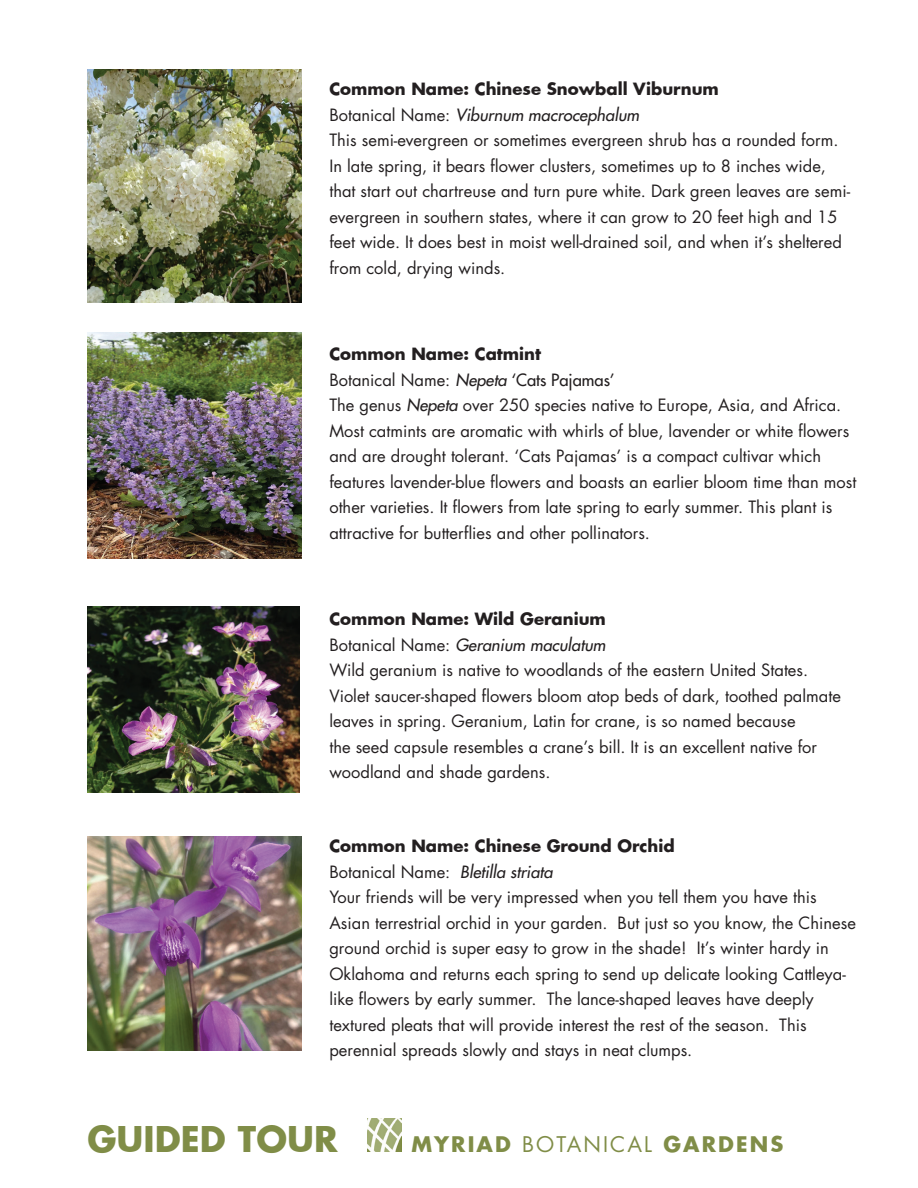
<style>
.page{position:relative;width:918px;height:1188px;background:#fff}
.page>*{position:absolute;margin:0;border:0;box-sizing:border-box;transform-origin:0 0}
.t1{font:700 34.65px "Futura";color:#808d47}
.t2{font:700 21px "Futura";letter-spacing:.1em;color:#808d47}
.t3{font:16.5px/25.5px "Futura Std";color:#231f20}
.t4{font:700 16.5px "Futura";color:#231f20}
.s1{font-weight:500;font-style:italic}
.s2{font-weight:500}
.s3{font-family:"Futura Std";font-weight:400}
</style>
<div class="page">
<img style="left:87px;top:70px;width:214px;height:232px">
<img style="left:87px;top:333px;width:214px;height:226px">
<img style="left:87px;top:606px;width:212px;height:186px">
<img style="left:87px;top:837px;width:214px;height:214px">
<img style="left:367px;top:1118px;width:35px;height:34px">
<p class="t4" style="left:329px;top:77px;width:391px">Common Name: Chinese Snowball Viburnum</p>
<p class="t3" style="left:329px;top:102px;width:522px">Botanical Name: <span class="s1">Viburnum macrocephalum<br></span>This semi-evergreen or sometimes evergreen shrub has a rounded form.<br>In late spring, it bears flower clusters, sometimes up to 8 inches wide, that start out chartreuse and turn pure white. Dark green leaves are semi&shy;evergreen in southern states, where it can grow to 20 feet high and 15 feet wide. It does best in moist well-drained soil, and when it’s sheltered from cold, drying winds.</p>
<p class="t4" style="left:329px;top:343px;width:213px">Common Name: Catmint</p>
<p class="t3" style="left:329px;top:367px;width:529px">Botanical Name: <span class="s1">Nepeta</span> <span class="s2">‘Cats Pajamas’<br></span>The genus <span class="s1">Nepeta</span> over 250 species native to Europe, Asia, and Africa.<br>Most catmints are aromatic with whirls of blue, lavender or white flowers and are drought tolerant. ‘Cats Pajamas’ is a compact cultivar which features lavender-blue flowers and boasts an earlier bloom time than most other varieties. It flowers from late spring to early summer. This plant is attractive for butterflies and other pollinators.</p>
<p class="t4" style="left:329px;top:608px;width:278px">Common Name: Wild Geranium</p>
<p class="t3" style="left:329px;top:632px;width:513px">Botanical Name: <span class="s1">Geranium maculatum<br></span>Wild geranium is native to woodlands of the eastern United States.<br>Violet saucer-shaped flowers bloom atop beds of dark, toothed palmate leaves in spring. Geranium, Latin for crane, is so named because<br>the seed capsule resembles a crane’s bill. It is an excellent native for woodland and shade gardens.</p>
<p class="t4" style="left:329px;top:835px;width:347px">Common Name: Chinese Ground Orchid</p>
<p class="t3" style="left:329px;top:859px;width:528px">Botanical Name: <span class="s1">Bletilla striata<br></span>Your friends will be very impressed when you tell them you have this Asian terrestrial orchid in your garden. But just so you know, the Chinese ground orchid is super easy to grow in the shade! It’s winter hardy in Oklahoma and returns each spring to send up delicate looking Cattleya&shy;like flowers by early summer. The lance-shaped leaves have deeply textured pleats that will provide interest the rest of the season. This perennial spreads slowly and stays in neat clumps.</p>
<h1 class="t1" style="left:87px;top:1115px;width:252px">GUIDED TOUR</h1>
<p class="t2" style="left:411px;top:1129px;width:373px">MYRIAD <span class="s3">BOTANICAL</span> GARDENS</p>
</div>
